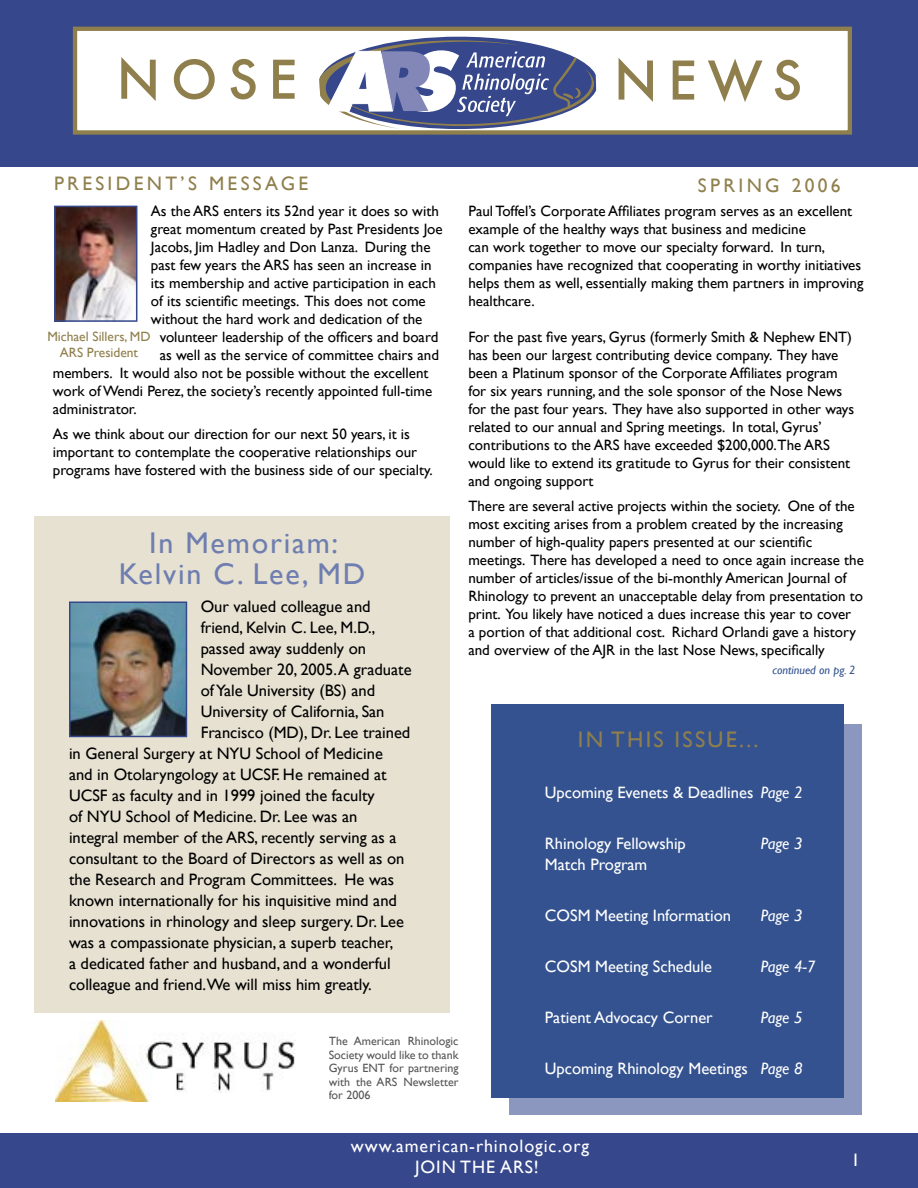
<style>
.page{position:relative;width:918px;height:1188px;background:#fff}
.page>*{position:absolute;margin:0;border:0;box-sizing:border-box;transform-origin:0 0}
.t1{font:30px "Gill Sans";letter-spacing:.06em;color:#6e7eaf}
.t2{font:22.5px "Gill Sans";letter-spacing:.1em;color:#8f7f4c}
.t3{font:19.5px "Gill Sans";letter-spacing:.17em;color:#8f7f4c}
.t4{font:18px "Gill Sans";letter-spacing:.05em;color:#fff}
.t5{font:16.5px "Gill Sans";color:#000}
.t6{font:16.5px "Gill Sans";color:#fff}
.t7{font:italic 16.5px "Gill Sans";letter-spacing:-.015em;color:#fff}
.HTML_Preformatted{font:15px/18px "Gill Sans";color:#000}
.t8{font:13.5px/16.2px "Gill Sans";color:#8f7f4c;text-align:center}
.t9{font:12px/13.5px "Gill Sans";color:#565656;text-align:justify}
.t10{font:italic 12px "Gill Sans";color:#33528f}
.s1{font-style:italic}
</style>
<div class="page">
<div style="left:0;top:1134px;width:918px;height:54px;background:#36478b"></div>
<div style="left:34px;top:516px;width:416px;height:496px;background:#e7e1d2"></div>
<div style="left:509px;top:724px;width:353px;height:390px;background:#8c97c0"></div>
<div style="left:0;top:0;width:918px;height:167px;background:#36478b"></div>
<div style="left:75px;top:29px;width:775px;height:103px;background:#fff"></div>
<div style="left:73px;top:27px;width:779px;height:108px;border:4px solid #8f7f4c"></div>
<svg style="left:121px;top:57px;width:35px;height:44px"></svg>
<svg style="left:174px;top:59px;width:41px;height:40px"></svg>
<svg style="left:231px;top:59px;width:25px;height:40px"></svg>
<svg style="left:273px;top:60px;width:22px;height:39px"></svg>
<svg style="left:619px;top:58px;width:34px;height:44px"></svg>
<svg style="left:673px;top:61px;width:21px;height:39px"></svg>
<svg style="left:708px;top:59px;width:54px;height:43px"></svg>
<svg style="left:775px;top:60px;width:25px;height:40px"></svg>
<svg style="left:319px;top:37px;width:278px;height:92px"></svg>
<img style="left:72px;top:605px;width:112px;height:129px">
<div style="left:69px;top:602px;width:118px;height:135px;border:2px solid #35488b"></div>
<img style="left:55px;top:1021px;width:240px;height:81px">
<div style="left:491px;top:704px;width:352px;height:394px;background:#33528f"></div>
<img style="left:57px;top:209px;width:77px;height:110px">
<div style="left:54px;top:206px;width:83px;height:116px;border:2px solid #35488b"></div>
<p class="t3" style="left:54px;top:172px;width:256px">PRESIDENT’S MESSAGE</p>
<p class="HTML_Preformatted" style="left:151px;top:202px;width:289px">As the ARS enters its 52nd year it does so with</p>
<p class="HTML_Preformatted" style="left:151px;top:220px;width:293px">great momentum created by Past Presidents Joe</p>
<p class="HTML_Preformatted" style="left:151px;top:238px;width:281px">Jacobs, Jim Hadley and Don Lanza. During the</p>
<p class="HTML_Preformatted" style="left:151px;top:256px;width:282px">past few years the ARS has seen an increase in</p>
<p class="HTML_Preformatted" style="left:151px;top:274px;width:287px">its membership and active participation in each</p>
<p class="HTML_Preformatted" style="left:151px;top:292px;width:276px">of its scientific meetings. This does not come</p>
<p class="HTML_Preformatted" style="left:151px;top:310px;width:273px">without the hard work and dedication of the</p>
<p class="HTML_Preformatted" style="left:160px;top:328px;width:280px">volunteer leadership of the officers and board</p>
<p class="HTML_Preformatted" style="left:160px;top:346px;width:281px">as well as the service of committee chairs and</p>
<p class="HTML_Preformatted" style="left:53px;top:364px;width:377px">members. It would also not be possible without the excellent</p>
<p class="HTML_Preformatted" style="left:53px;top:382px;width:381px">work of Wendi Perez, the society’s recently appointed full-time</p>
<p class="HTML_Preformatted" style="left:53px;top:400px;width:85px">administrator.</p>
<p class="HTML_Preformatted" style="left:53px;top:424px;width:381px">As we think about our direction for our next 50 years, it is important to contemplate the cooperative relationships our programs have fostered with the business side of our specialty.</p>
<p class="t8" style="left:47px;top:328px;width:105px">Michael Sillers, MD<br>ARS President</p>
<p class="t1" style="left:149px;top:525px;width:191px">In Memoriam:</p>
<p class="t1" style="left:119px;top:557px;width:248px">Kelvin C. Lee, MD</p>
<p class="t5" style="left:201px;top:597px;width:171px">Our valued colleague and</p>
<p class="t5" style="left:201px;top:618px;width:176px">friend, Kelvin C. Lee, M.D.,</p>
<p class="t5" style="left:201px;top:639px;width:167px">passed away suddenly on</p>
<p class="t5" style="left:201px;top:660px;width:212px">November 20, 2005. A graduate</p>
<p class="t5" style="left:201px;top:681px;width:176px">of Yale University (BS) and</p>
<p class="t5" style="left:201px;top:702px;width:185px">University of California, San</p>
<p class="t5" style="left:201px;top:723px;width:211px">Francisco (MD), Dr. Lee trained</p>
<p class="t5" style="left:69px;top:744px;width:315px">in General Surgery at NYU School of Medicine</p>
<p class="t5" style="left:69px;top:765px;width:319px">and in Otolaryngology at UCSF. He remained at</p>
<p class="t5" style="left:69px;top:786px;width:307px">UCSF as faculty and in 1999 joined the faculty</p>
<p class="t5" style="left:69px;top:807px;width:290px">of NYU School of Medicine. Dr. Lee was an</p>
<p class="t5" style="left:69px;top:828px;width:329px">integral member of the ARS, recently serving as a</p>
<p class="t5" style="left:69px;top:849px;width:337px">consultant to the Board of Directors as well as on</p>
<p class="t5" style="left:69px;top:870px;width:327px">the Research and Program Committees. He was</p>
<p class="t5" style="left:69px;top:891px;width:330px">known internationally for his inquisitive mind and</p>
<p class="t5" style="left:69px;top:912px;width:336px">innovations in rhinology and sleep surgery. Dr. Lee</p>
<p class="t5" style="left:69px;top:933px;width:326px">was a compassionate physician, a superb teacher,</p>
<p class="t5" style="left:69px;top:954px;width:323px">a dedicated father and husband, and a wonderful</p>
<p class="t5" style="left:69px;top:975px;width:304px">colleague and friend.We will miss him greatly.</p>
<p class="t9" style="left:329px;top:1034px;width:131px">The American Rhinologic Society would like to thank Gyrus ENT for partnering with the ARS Newsletter for 2006</p>
<p class="t3" style="left:698px;top:174px;width:144px">SPRING 2006</p>
<p class="HTML_Preformatted" style="left:468px;top:202px;width:397px">Paul Toffel’s Corporate Affiliates program serves as an excellent example of the healthy ways that business and medicine<br>can work together to move our specialty forward. In turn, companies have recognized that cooperating in worthy initiatives helps them as well, essentially making them partners in improving healthcare.</p>
<p class="HTML_Preformatted" style="left:468px;top:328px;width:387px">For the past five years, Gyrus (formerly Smith &amp; Nephew ENT) has been our largest contributing device company. They have been a Platinum sponsor of the Corporate Affiliates program for six years running, and the sole sponsor of the Nose News for the past four years. They have also supported in other ways related to our annual and Spring meetings. In total, Gyrus’ contributions to the ARS have exceeded $200,000.The ARS would like to extend its gratitude to Gyrus for their consistent and ongoing support</p>
<p class="HTML_Preformatted" style="left:468px;top:497px;width:397px">There are several active projects within the society. One of the most exciting arises from a problem created by the increasing number of high-quality papers presented at our scientific meetings. There has developed a need to once again increase the number of articles/issue of the bi-monthly American Journal of Rhinology to prevent an unacceptable delay from presentation to print. You likely have noticed a dues increase this year to cover<br>a portion of that additional cost. Richard Orlandi gave a history and overview of the AJR in the last Nose News, specifically</p>
<p class="t10" style="left:772px;top:663px;width:84px">continued on pg. 2</p>
<p class="t2" style="left:578px;top:726px;width:182px">IN THIS ISSUE...</p>
<p class="t6" style="left:545px;top:783px;width:259px">Upcoming Evenets &amp; Deadlines <span class="s1">Page 2</span></p>
<p class="t6" style="left:545px;top:834px;width:142px">Rhinology Fellowship</p>
<p class="t7" style="left:761px;top:834px;width:43px">Page 3</p>
<p class="t6" style="left:545px;top:855px;width:104px">Match Program</p>
<p class="t6" style="left:545px;top:906px;width:188px">COSM Meeting Information</p>
<p class="t7" style="left:761px;top:906px;width:43px">Page 3</p>
<p class="t6" style="left:545px;top:957px;width:169px">COSM Meeting Schedule</p>
<p class="t7" style="left:761px;top:957px;width:56px">Page 4-7</p>
<p class="t6" style="left:545px;top:1008px;width:169px">Patient Advocacy Corner</p>
<p class="t7" style="left:761px;top:1008px;width:43px">Page 5</p>
<p class="t6" style="left:545px;top:1059px;width:259px">Upcoming Rhinology Meetings <span class="s1">Page 8</span></p>
<p class="t4" style="left:351px;top:1136px;width:240px">www.american-rhinologic.org</p>
<p class="t4" style="left:415px;top:1157px;width:125px">JOIN THE ARS!</p>
<p class="t4" style="left:851px;top:1149px;width:10px">1</p>
</div>
